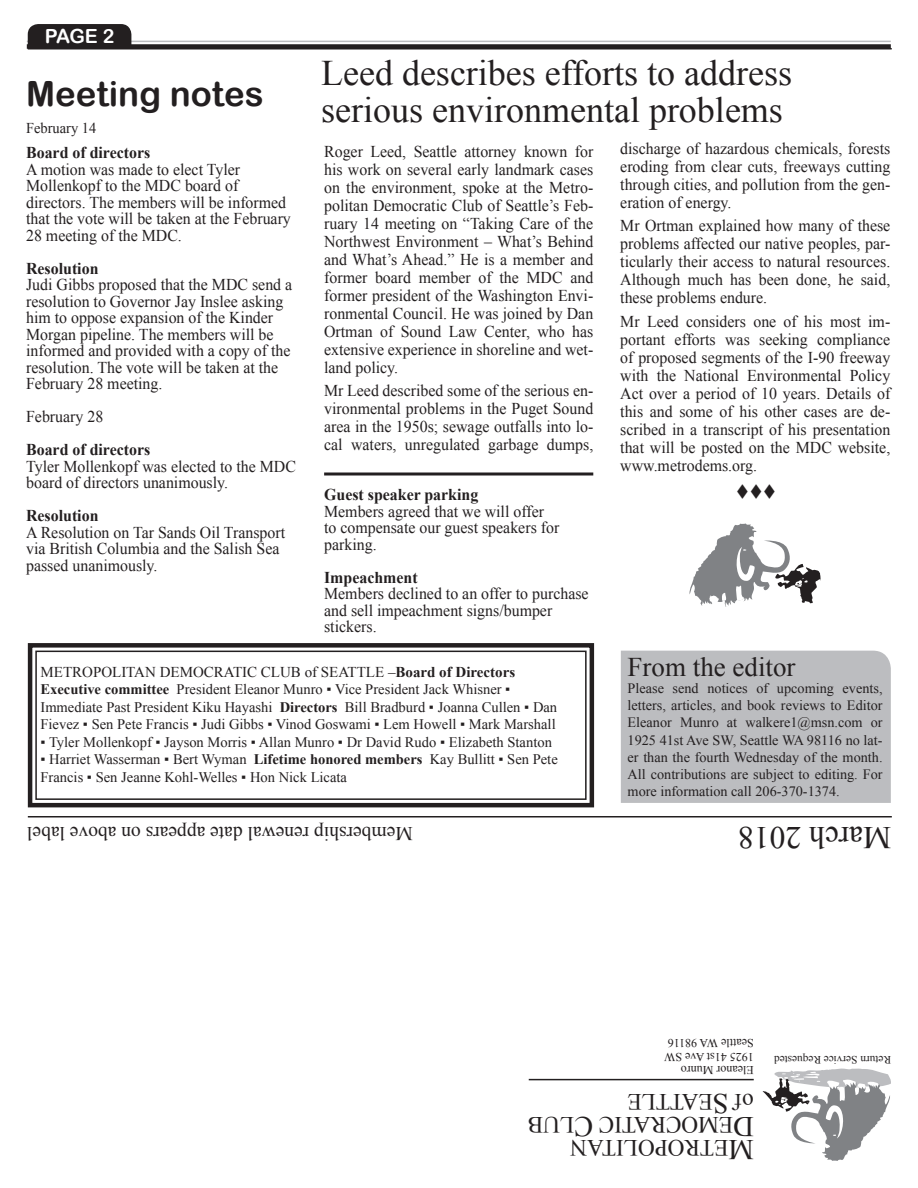
<style>
.page{position:relative;width:918px;height:1188px;background:#fff}
.page>*{position:absolute;margin:0;border:0;box-sizing:border-box;transform-origin:0 0}
.Body_Text{font:36px/37.5px "Times New Roman";color:#231f20}
.Header_1{font:34.8px "Arial Rounded MT Bold";color:#231f20}
.t1{font:31.5px "Times New Roman";color:#231f20}
.t2{font:28.5px "Times New Roman";color:#231f20}
.t3{font:27px "Times New Roman";color:#231f20}
.t4{font:23.25px "Times New Roman";color:#231f20}
.t5{font:19.5px "Times New Roman";color:#231f20}
.Header_2{font:19.5px "Arial Rounded MT Bold";color:#fff}
.t6{font:18px "Wingdings";color:#231f20}
.Header_1-2{font:16.5px/18px "Times New Roman";color:#231f20;scale:.96 1}
.Header_1-3{font:700 16.5px "Times New Roman";color:#231f20;scale:.96 1}
.Header_1-4{font:15px "Times New Roman";color:#231f20}
.Header_1-5{font:15px "Times New Roman";color:#231f20;scale:.96 1}
.t7{font:14.55px/17.4px "Times New Roman";color:#231f20}
.t8{font:14.25px/17.1px "Times New Roman";color:#231f20;text-align:justify}
.t9{font:12px "Times New Roman";color:#231f20}
.t10{font:11.25px "Times New Roman";color:#231f20}
.s1{font-weight:700}
</style>
<div class="page">
<hr style="left:28px;top:48px;width:864px;height:2px;background:#231f20">
<hr style="left:27px;top:41px;width:864px;height:1px;background:#bcbdc0">
<div style="left:28px;top:24px;width:103px;height:20px;background:#231f20"></div>
<div style="left:27px;top:44px;width:864px;height:5px;background:#231f20"></div>
<hr style="left:529px;top:1079px;width:225px;height:1px;background:#231f20">
<svg style="left:763px;top:1069px;width:128px;height:92px"></svg>
<hr style="left:28px;top:816px;width:864px;height:2px;background:#231f20">
<svg style="left:27px;top:643px;width:568px;height:165px"></svg>
<div style="left:35px;top:651px;width:552px;height:149px;border:2px solid #231f20"></div>
<div style="left:621px;top:651px;width:270px;height:152px;background:#bcbdc0"></div>
<svg style="left:324px;top:472px;width:269px;height:4px"></svg>
<svg style="left:689px;top:524px;width:132px;height:83px"></svg>
<p class="Header_2" style="left:45px;top:25px;width:71px">PAGE 2</p>
<p class="Header_1" style="left:26px;top:73px;width:239px">Meeting notes</p>
<p class="Header_1-5" style="left:26px;top:118px;width:75px">February 14</p>
<p class="Header_1-3" style="left:26px;top:141px;width:131px">Board of directors</p>
<p class="Header_1-2" style="left:26px;top:161px;width:277px;line-height:16.5px">A motion was made to elect Tyler<br>Mollenkopf to the MDC board of directors. The members will be informed that the vote will be taken at the February<br>28 meeting of the MDC.</p>
<p class="Header_1-3" style="left:26px;top:257px;width:77px">Resolution</p>
<p class="Header_1-2" style="left:26px;top:276px;width:279px;line-height:16.5px">Judi Gibbs proposed that the MDC send a resolution to Governor Jay Inslee asking him to oppose expansion of the Kinder Morgan pipeline. The members will be informed and provided with a copy of the resolution. The vote will be taken at the February 28 meeting.</p>
<p class="Header_1-2" style="left:26px;top:407px;width:82px">February 28</p>
<p class="Header_1-3" style="left:26px;top:438px;width:131px">Board of directors</p>
<p class="Header_1-2" style="left:26px;top:458px;width:283px;line-height:16.5px">Tyler Mollenkopf was elected to the MDC board of directors unanimously.</p>
<p class="Header_1-3" style="left:26px;top:504px;width:77px">Resolution</p>
<p class="Header_1-2" style="left:26px;top:524px;width:271px;line-height:16.5px">A Resolution on Tar Sands Oil Transport via British Columbia and the Salish Sea passed unanimously.</p>
<p class="Body_Text" style="left:321px;top:54px;width:473px">Leed describes efforts to address serious environmental problems</p>
<p class="Header_1-2" style="left:620px;top:139px;width:283px;text-align:justify">discharge of hazardous chemicals, forests eroding from clear cuts, freeways cutting through cities, and pollution from the gen&shy;eration of energy.</p>
<p class="Header_1-2" style="left:620px;top:217px;width:283px;text-align:justify">Mr Ortman explained how many of these problems affected our native peoples, par&shy;ticularly their access to natural resources.<br>Although much has been done, he said, these problems endure.</p>
<p class="Header_1-2" style="left:620px;top:312px;width:283px;text-align:justify">Mr Leed considers one of his most im&shy;portant efforts was seeking compliance of proposed segments of the I-90 freeway with the National Environmental Policy Act over a period of 10 years. Details of this and some of his other cases are de&shy;scribed in a transcript of his presentation that will be posted on the MDC website, www.metrodems.org.</p>
<p class="Header_1-2" style="left:324px;top:142px;width:282px;text-align:justify">Roger Leed, Seattle attorney known for his work on several early landmark cases on the environment, spoke at the Metro&shy;politan Democratic Club of Seattle’s Feb&shy;ruary 14 meeting on “Taking Care of the Northwest Environment – What’s Behind and What’s Ahead.” He is a member and former board member of the MDC and former president of the Washington Envi&shy;ronmental Council. He was joined by Dan Ortman of Sound Law Center, who has extensive experience in shoreline and wet&shy;land policy.</p>
<p class="Header_1-2" style="left:324px;top:382px;width:282px;text-align:justify">Mr Leed described some of the serious en&shy;vironmental problems in the Puget Sound area in the 1950s; sewage outfalls into lo&shy;cal waters, unregulated garbage dumps,</p>
<p class="Header_1-3" style="left:324px;top:484px;width:162px">Guest speaker parking</p>
<p class="Header_1-2" style="left:324px;top:503px;width:247px;line-height:16.5px">Members agreed that we will offer to compensate our guest speakers for parking.</p>
<p class="Header_1-3" style="left:324px;top:566px;width:99px">Impeachment</p>
<p class="Header_1-2" style="left:324px;top:585px;width:277px;line-height:16.5px">Members declined to an offer to purchase and sell impeachment signs/bumper stickers.</p>
<p class="t6" style="left:736px;top:482px;width:42px">▼▼▼</p>
<p class="Header_1-4" style="left:40px;top:662px;width:476px">METROPOLITAN DEMOCRATIC CLUB of SEATTLE –<span class="s1">Board of Directors</span></p>
<p class="t7" style="left:40px;top:680px;width:518px"><span class="s1">Executive committee</span> President Eleanor Munro ▪ Vice President Jack Whisner ▪<br>Immediate Past President Kiku Hayashi <span class="s1">Directors</span> Bill Bradburd ▪ Joanna Cullen ▪ Dan<br>Fievez ▪ Sen Pete Francis ▪ Judi Gibbs ▪ Vinod Goswami ▪ Lem Howell ▪ Mark Marshall</p>
<p class="t7" style="left:40px;top:733px;width:513px">▪ Tyler Mollenkopf ▪ Jayson Morris ▪ Allan Munro ▪ Dr David Rudo ▪ Elizabeth Stanton</p>
<p class="t7" style="left:40px;top:750px;width:519px">▪ Harriet Wasserman ▪ Bert Wyman <span class="s1">Lifetime honored members</span> Kay Bullitt ▪ Sen Pete<br>Francis ▪ Sen Jeanne Kohl-Welles ▪ Hon Nick Licata</p>
<p class="t3" style="left:628px;top:649px;width:169px">From the editor</p>
<p class="t8" style="left:628px;top:680px;width:257px">Please send notices of upcoming events, letters, articles, and book reviews to Editor Eleanor Munro at walkere1@msn.com or 1925 41st Ave SW, Seattle WA 98116 no lat&shy;er than the fourth Wednesday of the month.<br>All contributions are subject to editing. For more information call 206‑370‑1374.</p>
<p class="t5" style="left:413px;top:847px;width:387px;rotate:-180deg">Membership renewal date appears on above label</p>
<p class="t1" style="left:891px;top:859px;width:155px;rotate:-180deg">March 2018</p>
<p class="t9" style="left:754px;top:1051px;width:87px;rotate:-180deg">Seattle WA 98116</p>
<p class="t9" style="left:754px;top:1065px;width:91px;rotate:-180deg">1925 41st Ave SW</p>
<p class="t9" style="left:754px;top:1078px;width:74px;rotate:-180deg">Eleanor Munro</p>
<p class="t4" style="left:713px;top:1118px;width:87px;rotate:-180deg">EATTLE</p>
<p class="t2" style="left:729px;top:1123px;width:17px;rotate:-180deg">S</p>
<p class="t4" style="left:754px;top:1118px;width:21px;rotate:-180deg">of</p>
<p class="t4" style="left:574px;top:1140px;width:48px;rotate:-180deg">LUB</p>
<p class="t2" style="left:593px;top:1145px;width:21px;rotate:-180deg">C</p>
<p class="t4" style="left:733px;top:1140px;width:136px;rotate:-180deg">EMOCRATIC</p>
<p class="t2" style="left:754px;top:1145px;width:22px;rotate:-180deg">D</p>
<p class="t4" style="left:728px;top:1163px;width:160px;rotate:-180deg">ETROPOLITAN</p>
<p class="t2" style="left:754px;top:1169px;width:27px;rotate:-180deg">M</p>
<p class="t10" style="left:891px;top:1068px;width:118px;rotate:-180deg">Return Service Requested</p>
</div>
